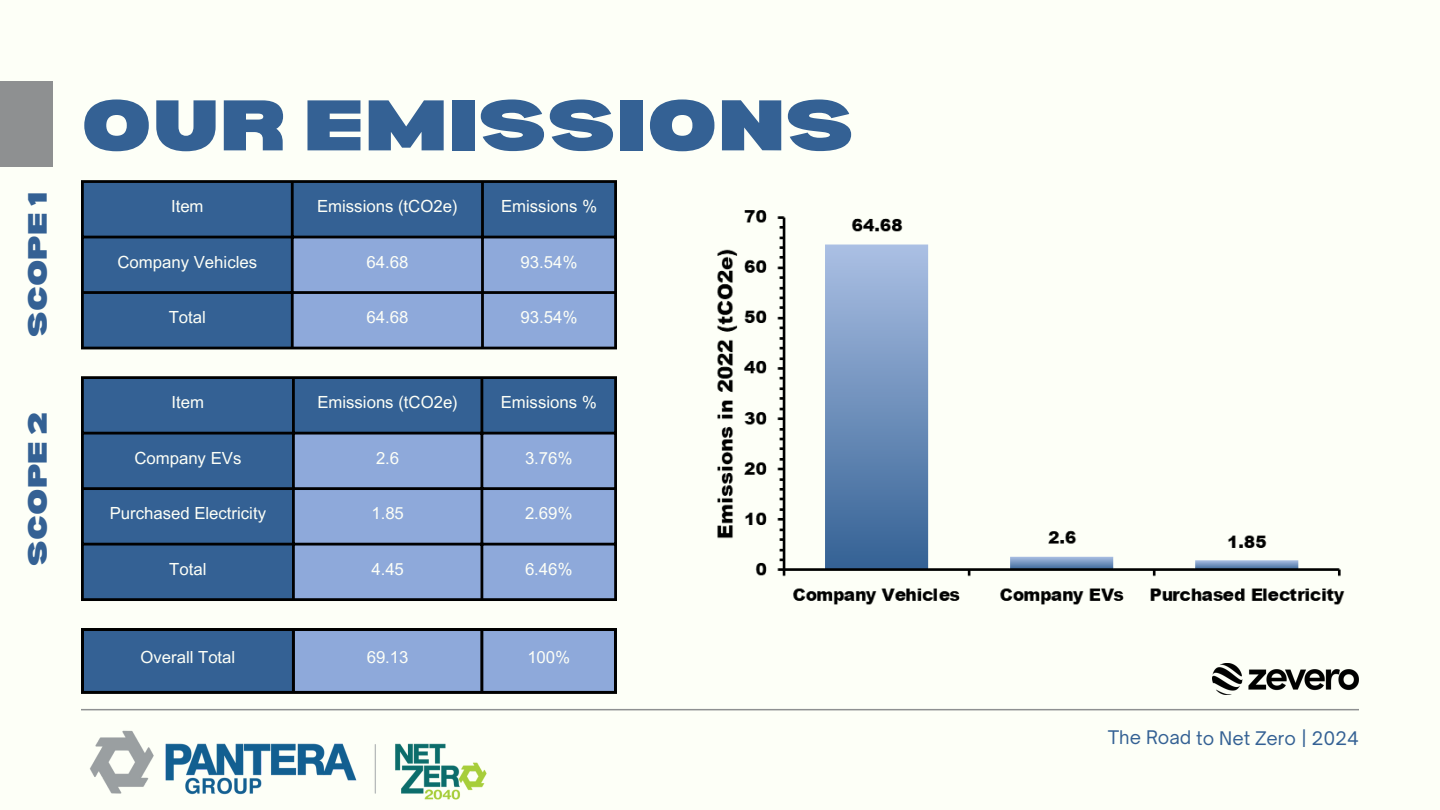
<style>
.page{position:relative;width:1440px;height:810px;background:#fdfff7}
.page>*{position:absolute;margin:0;border:0;box-sizing:border-box;transform-origin:0 0}
.t1{font:900 expanded 70px "Bernoru";color:#346194}
.t2{font:900 expanded 26px "Bernoru";color:#346194}
.t3{font:18px "Open Sauce One";letter-spacing:-.005em;color:#346194}
.t4{font:16.7px "Arial MT Pro";color:#fdfff7}
</style>
<div class="page">
<hr style="left:81px;top:709px;width:1278px;height:1px;background:#8e9091">
<img style="left:1213px;top:664px;width:146px;height:30px">
<div style="left:0;top:81px;width:53px;height:85px;background:#8e9091"></div>
<img style="left:717px;top:210px;width:628px;height:395px">
<div style="left:84px;top:183px;width:530px;height:164px;background:#346194"></div>
<div style="left:294px;top:238px;width:320px;height:109px;background:#8ea9da"></div>
<hr style="left:81px;top:183px;width:3px;height:164px;background:#000">
<hr style="left:291px;top:183px;width:3px;height:164px;background:#000">
<hr style="left:481px;top:183px;width:3px;height:164px;background:#000">
<hr style="left:614px;top:183px;width:3px;height:164px;background:#000">
<hr style="left:81px;top:180px;width:536px;height:3px;background:#000">
<hr style="left:81px;top:236px;width:536px;height:2px;background:#000">
<hr style="left:81px;top:291px;width:536px;height:3px;background:#000">
<hr style="left:81px;top:347px;width:536px;height:2px;background:#000">
<div style="left:84px;top:379px;width:530px;height:219px;background:#346194"></div>
<div style="left:295px;top:435px;width:319px;height:163px;background:#8ea9da"></div>
<hr style="left:81px;top:379px;width:3px;height:219px;background:#000">
<hr style="left:292px;top:379px;width:3px;height:219px;background:#000">
<hr style="left:481px;top:379px;width:2px;height:219px;background:#000">
<hr style="left:614px;top:379px;width:3px;height:219px;background:#000">
<hr style="left:81px;top:376px;width:536px;height:3px;background:#000">
<hr style="left:81px;top:432px;width:536px;height:3px;background:#000">
<hr style="left:81px;top:487px;width:536px;height:3px;background:#000">
<hr style="left:81px;top:543px;width:536px;height:3px;background:#000">
<hr style="left:81px;top:598px;width:536px;height:3px;background:#000">
<div style="left:82px;top:629px;width:212px;height:64px;background:#346194"></div>
<div style="left:295px;top:631px;width:319px;height:60px;background:#8ea9da"></div>
<hr style="left:81px;top:631px;width:3px;height:60px;background:#000">
<hr style="left:292px;top:631px;width:3px;height:60px;background:#000">
<hr style="left:480px;top:631px;width:3px;height:60px;background:#000">
<hr style="left:614px;top:631px;width:3px;height:60px;background:#000">
<hr style="left:81px;top:628px;width:536px;height:3px;background:#000">
<hr style="left:81px;top:691px;width:536px;height:3px;background:#000">
<img style="left:90px;top:730px;width:397px;height:70px">
<p class="t2" style="left:23px;top:337px;width:146px;rotate:-90deg">SCOPE 1</p>
<p class="t2" style="left:23px;top:566px;width:155px;rotate:-90deg">SCOPE 2</p>
<p class="t1" style="left:81px;top:85px;width:775px">OUR EMISSIONS</p>
<p class="t4" style="left:171px;top:200px;width:34px">Item</p>
<p class="t4" style="left:317px;top:200px;width:142px">Emissions (tCO2e)</p>
<p class="t4" style="left:501px;top:200px;width:97px">Emissions %</p>
<p class="t4" style="left:118px;top:256px;width:141px">Company Vehicles</p>
<p class="t4" style="left:366px;top:256px;width:43px">64.68</p>
<p class="t4" style="left:521px;top:256px;width:58px">93.54%</p>
<p class="t4" style="left:169px;top:311px;width:39px">Total</p>
<p class="t4" style="left:366px;top:311px;width:43px">64.68</p>
<p class="t4" style="left:521px;top:311px;width:58px">93.54%</p>
<p class="t4" style="left:172px;top:396px;width:34px">Item</p>
<p class="t4" style="left:317px;top:396px;width:142px">Emissions (tCO2e)</p>
<p class="t4" style="left:501px;top:396px;width:97px">Emissions %</p>
<p class="t4" style="left:134px;top:452px;width:109px">Company EVs</p>
<p class="t4" style="left:376px;top:452px;width:25px">2.6</p>
<p class="t4" style="left:525px;top:452px;width:49px">3.76%</p>
<p class="t4" style="left:110px;top:507px;width:158px">Purchased Electricity</p>
<p class="t4" style="left:371px;top:507px;width:34px">1.85</p>
<p class="t4" style="left:525px;top:507px;width:49px">2.69%</p>
<p class="t4" style="left:169px;top:563px;width:39px">Total</p>
<p class="t4" style="left:371px;top:563px;width:34px">4.45</p>
<p class="t4" style="left:525px;top:563px;width:49px">6.46%</p>
<p class="t4" style="left:141px;top:651px;width:96px">Overall Total</p>
<p class="t4" style="left:367px;top:651px;width:43px">69.13</p>
<p class="t4" style="left:527px;top:651px;width:44px">100%</p>
<p class="t3" style="left:1108px;top:727px;width:253px">The Road to Net Zero | 2024</p>
</div>
